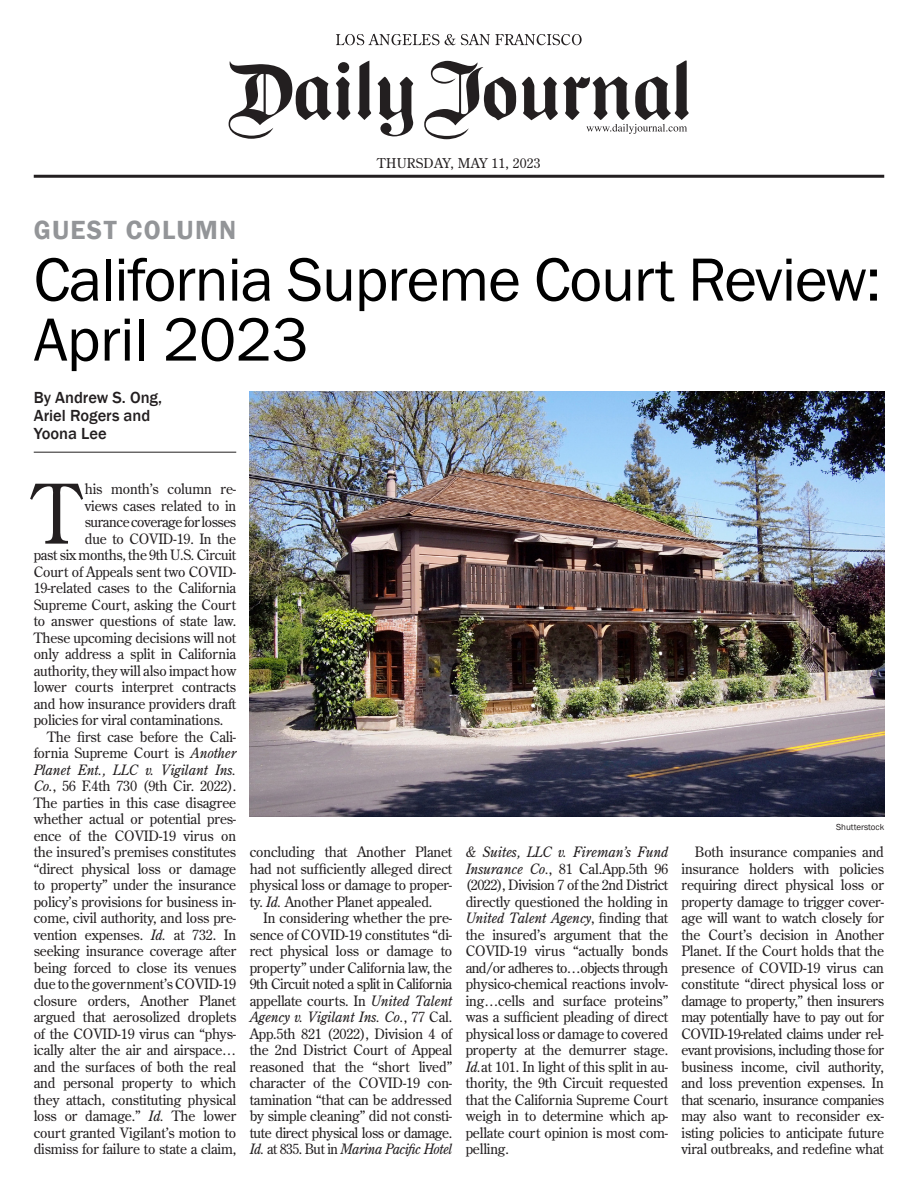
<style>
.page{position:relative;width:918px;height:1188px;background:#fff}
.page>*{position:absolute;margin:0;border:0;box-sizing:border-box;transform-origin:0 0}
.t1{font:81.9px "Century Old Style Std";color:#231f20;scale:.9 1}
.t2{font:63px/60px "Franklin Gothic";letter-spacing:-.02em;color:#000}
.t3{font:600 27px "Franklin Gothic";letter-spacing:.05em;color:#939598}
.t4{font:500 16.5px/18px "Franklin Gothic";color:#231f20}
.t5{font:14.25px/16.5px "Century Old Style Std";letter-spacing:-.01em;color:#231f20;text-align:justify}
.t6{font:14.25px "Century Old Style Std";letter-spacing:-.03em;color:#231f20}
.t7{font:13.5px "Century Old Style Std";letter-spacing:.02em;color:#231f20}
.t8{font:9px "Franklin Gothic";color:#231f20}
.s1{font-style:italic}
</style>
<div class="page">
<img style="left:250px;top:392px;width:634px;height:424px">
<hr style="left:34px;top:452px;width:202px;height:1px;background:#231f20">
<hr style="left:34px;top:175px;width:850px;height:3px;background:#231f20">
<svg style="left:336px;top:34px;width:246px;height:11px"></svg>
<svg style="left:358px;top:61px;width:13px;height:59px"></svg>
<svg style="left:229px;top:61px;width:121px;height:78px"></svg>
<svg style="left:378px;top:77px;width:35px;height:59px"></svg>
<svg style="left:424px;top:61px;width:92px;height:78px"></svg>
<svg style="left:522px;top:61px;width:167px;height:73px"></svg>
<p class="t3" style="left:34px;top:213px;width:204px">GUEST COLUMN</p>
<p class="t7" style="left:377px;top:154px;width:165px">THURSDAY, MAY 11, 2023</p>
<p class="t2" style="left:34px;top:251px;width:849px">California Supreme Court Review:<br>April 2023</p>
<p class="t4" style="left:34px;top:389px;width:130px">By Andrew S. Ong,<br>Ariel Rogers and<br>Yoona Lee</p>
<p class="t1" style="left:33px;top:461px;width:53px">T</p>
<p class="t5" style="left:85px;top:480px;width:153px">his month’s column re-</p>
<p class="t5" style="left:85px;top:497px;width:153px">views cases related to in</p>
<p class="t6" style="left:85px;top:513px;width:153px">surance coverage for losses</p>
<p class="t5" style="left:85px;top:530px;width:153px">due to COVID-19. In the</p>
<p class="t5" style="left:34px;top:546px;width:204px">past six months, the 9th U.S. Circuit</p>
<p class="t5" style="left:34px;top:563px;width:204px">Court of Appeals sent two COVID-</p>
<p class="t5" style="left:34px;top:579px;width:204px">19-related cases to the California</p>
<p class="t5" style="left:34px;top:596px;width:204px">Supreme Court, asking the Court</p>
<p class="t5" style="left:34px;top:612px;width:204px">to answer questions of state law.</p>
<p class="t5" style="left:34px;top:629px;width:204px">These upcoming decisions will not</p>
<p class="t5" style="left:34px;top:645px;width:204px">only address a split in California</p>
<p class="t5" style="left:34px;top:662px;width:204px">authority, they will also impact how</p>
<p class="t5" style="left:34px;top:678px;width:204px">lower courts interpret contracts</p>
<p class="t5" style="left:34px;top:695px;width:204px">and how insurance providers draft</p>
<p class="t5" style="left:34px;top:711px;width:191px">policies for viral contaminations.</p>
<p class="t5" style="left:34px;top:728px;width:204px;text-indent:14px">The first case before the Cali&shy;fornia Supreme Court is <span class="s1">Another Planet Ent., LLC v. Vigilant Ins.<br>Co.</span>, 56 F.4th 730 (9th Cir. 2022).<br>The parties in this case disagree whether actual or potential pres&shy;ence of the COVID-19 virus on the insured’s premises constitutes “direct physical loss or damage to property” under the insurance policy’s provisions for business in&shy;come, civil authority, and loss pre&shy;vention expenses. <span class="s1">Id.</span> at 732. In seeking insurance coverage after being forced to close its venues due to the government’s COVID-19 closure orders, Another Planet argued that aerosolized droplets of the COVID-19 virus can “phys&shy;ically alter the air and airspace… and the surfaces of both the real and personal property to which they attach, constituting physical loss or damage.” <span class="s1">Id.</span> The lower court granted Vigilant’s motion to dismiss for failure to state a claim,</p>
<p class="t5" style="left:250px;top:843px;width:204px">concluding that Another Planet had not sufficiently alleged direct physical loss or damage to proper&shy;ty. <span class="s1">Id.</span> Another Planet appealed.</p>
<p class="t5" style="left:250px;top:909px;width:204px;text-indent:14px">In considering whether the pre&shy;sence of COVID-19 constitutes “di&shy;rect physical loss or damage to property” under California law, the 9th Circuit noted a split in California appellate courts. In <span class="s1">United Talent Agency v. Vigilant Ins. Co.</span>, 77 Cal.<br>App.5th 821 (2022), Division 4 of the 2nd District Court of Appeal reasoned that the “short lived” character of the COVID-19 con&shy;tamination “that can be addressed by simple cleaning” did not consti&shy;tute direct physical loss or damage.<br><span class="s1">Id.</span> at 835. But in <span class="s1">Marina Pacific Hotel</span></p>
<p class="t5" style="left:466px;top:843px;width:204px"><span class="s1">&amp; Suites, LLC v. Fireman’s Fund Insurance Co.</span>, 81 Cal.App.5th 96 (2022), Division 7 of the 2nd District directly questioned the holding in <span class="s1">United Talent Agency</span>, finding that the insured’s argument that the COVID-19 virus “actually bonds and/or adheres to…objects through physico-chemical reactions involv&shy;ing…cells and surface proteins” was a sufficient pleading of direct physical loss or damage to covered property at the demurrer stage.<br><span class="s1">Id.</span>at 101. In light of this split in au&shy;thority, the 9th Circuit requested that the California Supreme Court weigh in to determine which ap&shy;pellate court opinion is most com&shy;pelling.</p>
<p class="t8" style="left:836px;top:821px;width:50px">Shutterstock</p>
<p class="t5" style="left:681px;top:843px;width:204px;text-indent:14px">Both insurance companies and insurance holders with policies requiring direct physical loss or property damage to trigger cover&shy;age will want to watch closely for the Court’s decision in Another Planet. If the Court holds that the presence of COVID-19 virus can constitute “direct physical loss or damage to property,” then insurers may potentially have to pay out for COVID-19-related claims under rel&shy;evant provisions, including those for business income, civil authority, and loss prevention expenses. In that scenario, insurance companies may also want to reconsider ex&shy;isting policies to anticipate future viral outbreaks, and redefine what</p>
</div>
